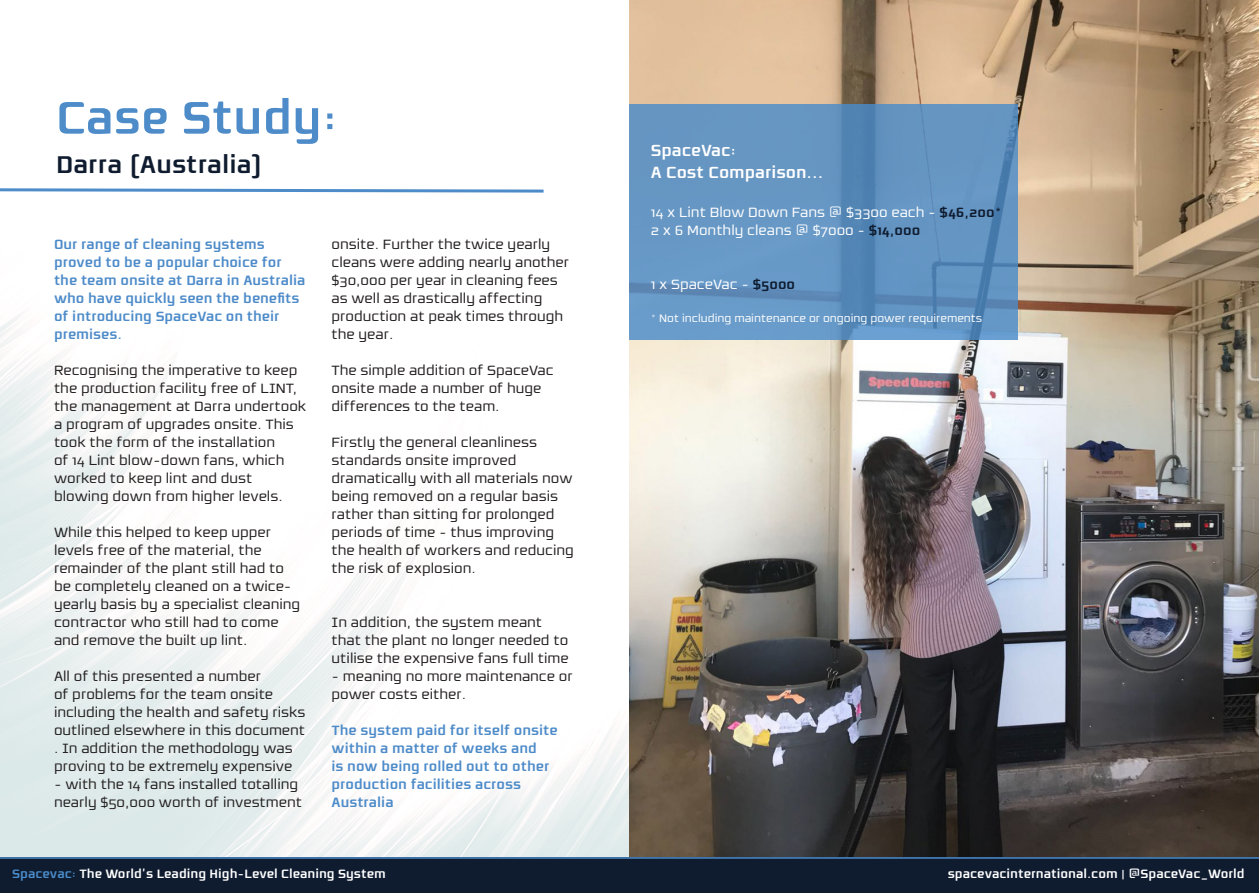
<style>
.page{position:relative;width:1259px;height:893px;background:#fff}
.page>*{position:absolute;margin:0;border:0;box-sizing:border-box;transform-origin:0 0}
.t1{font:700 51px "Resea";color:#4d8bc9}
.t2{font:700 27px "Resea";color:#0f1c30}
.t3{font:700 18px "Resea";color:#fff}
.t4{font:15px/18px "Resea";color:#231f20}
.t5{font:700 15px/18px "Resea";color:#4d8bc9}
.t6{font:15px "Resea";color:#fff}
.t7{font:700 13.5px "Resea";color:#fff}
.t8{font:12px "Resea";color:#fff}
.s1{font-weight:700;color:#0f1c30}
.s2{color:#4b8cca}
</style>
<div class="page">
<img style="left:0;top:317px;width:629px;height:540px">
<img style="left:629px;top:0;width:630px;height:857px">
<div style="left:0;top:857px;width:1259px;height:36px;background:#0f1c30"></div>
<svg style="left:0;top:188px;width:544px;height:5px"></svg>
<svg style="left:629px;top:104px;width:389px;height:235px;background:#6293c1"></svg>
<p class="t1" style="left:56px;top:90px;width:283px">Case Study:</p>
<p class="t2" style="left:56px;top:150px;width:208px">Darra (Australia)</p>
<p class="t5" style="left:54px;top:235px;width:253px">Our range of cleaning systems proved to be a popular choice for the team onsite at Darra in Australia who have quickly seen the benefits of introducing SpaceVac on their premises.</p>
<p class="t4" style="left:54px;top:361px;width:254px">Recognising the imperative to keep the production facility free of LINT, the management at Darra undertook a program of upgrades onsite. This took the form of the installation<br>of 14 Lint blow-down fans, which worked to keep lint and dust blowing down from higher levels.</p>
<p class="t4" style="left:54px;top:523px;width:248px">While this helped to keep upper levels free of the material, the remainder of the plant still had to be completely cleaned on a twice&shy;yearly basis by a specialist cleaning contractor who still had to come and remove the built up lint.</p>
<p class="t4" style="left:54px;top:667px;width:253px">All of this presented a number<br>of problems for the team onsite including the health and safety risks outlined elsewhere in this document . In addition the methodology was proving to be extremely expensive</p>
<p class="t4" style="left:54px;top:775px;width:250px">- with the 14 fans installed totalling nearly $50,000 worth of investment</p>
<p class="t4" style="left:331px;top:235px;width:239px">onsite. Further the twice yearly cleans were adding nearly another $30,000 per year in cleaning fees as well as drastically affecting production at peak times through the year.</p>
<p class="t4" style="left:331px;top:361px;width:224px">The simple addition of SpaceVac onsite made a number of huge differences to the team.</p>
<p class="t4" style="left:331px;top:433px;width:244px">Firstly the general cleanliness standards onsite improved dramatically with all materials now being removed on a regular basis rather than sitting for prolonged periods of time - thus improving the health of workers and reducing the risk of explosion.</p>
<p class="t4" style="left:331px;top:613px;width:238px">In addition, the system meant that the plant no longer needed to utilise the expensive fans full time</p>
<p class="t4" style="left:331px;top:667px;width:243px">- meaning no more maintenance or power costs either.</p>
<p class="t5" style="left:331px;top:721px;width:228px">The system paid for itself onsite within a matter of weeks and<br>is now being rolled out to other production facilities across<br>Australia</p>
<p class="t3" style="left:651px;top:141px;width:87px">SpaceVac:</p>
<p class="t3" style="left:651px;top:162px;width:174px">A Cost Comparison...</p>
<p class="t6" style="left:651px;top:204px;width:352px">14 x Lint Blow Down Fans @ $3300 each - <span class="s1">$46,200*</span></p>
<p class="t6" style="left:651px;top:222px;width:271px">2 x 6 Monthly cleans @ $7000 - <span class="s1">$14,000</span></p>
<p class="t6" style="left:651px;top:276px;width:146px">1 x SpaceVac - <span class="s1">$5000</span></p>
<p class="t8" style="left:651px;top:311px;width:333px">* Not including maintenance or ongoing power requirements</p>
<p class="t7" style="left:12px;top:866px;width:375px"><span class="s2">Spacevac:</span> The World’s Leading High-Level Cleaning System</p>
<p class="t7" style="left:948px;top:866px;width:298px">spacevacinternational.com | @SpaceVac_World</p>
</div>
